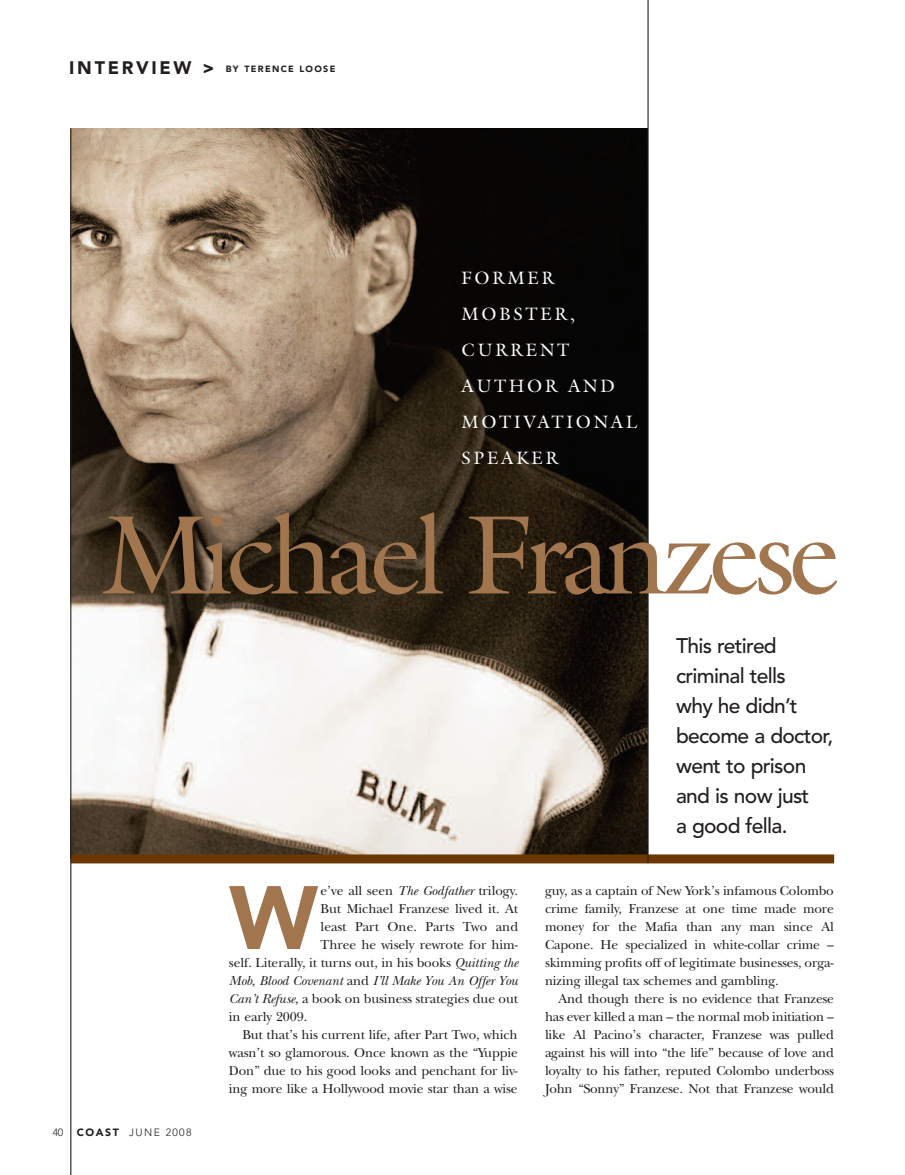
<style>
.page{position:relative;width:905px;height:1175px;background:#fff}
.page>*{position:absolute;margin:0;border:0;box-sizing:border-box;transform-origin:0 0}
.t1{font:112.95px "Galliard";letter-spacing:-.055em;color:#a1754e}
.t2{font:900 88.8px "Avenir";color:#a1754e}
.t3{font:500 21px/30px "Avenir";letter-spacing:-.035em;color:#231f20}
.t4{font:18px/36px "Galliard";letter-spacing:.14em;color:#fff}
.t5{font:13.5px/18px "New Baskerville";letter-spacing:-.01em;color:#231f20;text-align:justify}
.t6{font:italic 13.5px "New Baskerville";letter-spacing:-.005em;color:#231f20}
.t7{font:300 10.5px "Avenir";letter-spacing:.13em;color:#231f20}
.t8{font:900 9px "Avenir";letter-spacing:.15em;color:#231f20}
.s1{font-size:18px}
.s2{font-weight:900}
.s3{font-style:italic}
.s4{font-style:normal}
</style>
<div class="page">
<img style="left:71px;top:128px;width:576px;height:726px">
<div style="left:71px;top:854px;width:763px;height:9px;background:#6d3701"></div>
<hr style="left:70px;top:128px;width:1px;height:1046px;background:#231f20">
<hr style="left:647px;top:0;width:1px;height:863px;background:#231f20">
<p class="t8" style="left:69px;top:65px;width:267px"><span class="s1">INTERVIEW &gt;</span> BY TERENCE LOOSE</p>
<h3 class="t4" style="left:461px;top:260px;width:177px">FORMER<br>MOBSTER,<br>CURRENT<br>AUTHOR AND<br>MOTIVATIONAL<br>SPEAKER</h3>
<h1 class="t1" style="left:101px;top:488px;width:741px">Michael Franzese</h1>
<p class="t7" style="left:53px;top:1127px;width:12px">40</p>
<p class="t7" style="left:77px;top:1127px;width:116px"><span class="s2">COAST</span> JUNE 2008</p>
<h2 class="t2" style="left:229px;top:881px;width:90px">W</h2>
<p class="t5" style="left:320px;top:881px;width:199px">e’ve all seen <span class="s3">The Godfather</span> trilogy.</p>
<p class="t5" style="left:320px;top:899px;width:199px">But Michael Franzese lived it. At</p>
<p class="t5" style="left:320px;top:917px;width:199px">least Part One. Parts Two and</p>
<p class="t5" style="left:320px;top:935px;width:199px">Three he wisely rewrote for him-</p>
<p class="t5" style="left:229px;top:953px;width:291px">self. Literally, it turns out, in his books <span class="s3">Quitting the</span></p>
<p class="t6" style="left:229px;top:972px;width:291px">Mob<span class="s4">,</span> Blood Covenant <span class="s4">and</span> I’ll Make You An Offer You</p>
<p class="t5" style="left:229px;top:989px;width:291px"><span class="s3">Can’t Refuse</span>, a book on business strategies due out</p>
<p class="t5" style="left:229px;top:1007px;width:80px">in early 2009.</p>
<p class="t5" style="left:242px;top:1025px;width:277px">But that’s his current life, after Part Two, which</p>
<p class="t5" style="left:229px;top:1043px;width:290px">wasn’t so glamorous. Once known as the “Yuppie</p>
<p class="t5" style="left:229px;top:1061px;width:290px">Don” due to his good looks and penchant for liv-</p>
<p class="t5" style="left:229px;top:1079px;width:290px">ing more like a Hollywood movie star than a wise</p>
<h3 class="t3" style="left:676px;top:632px;width:159px">This retired criminal tells<br>why he didn’t become a doctor, went to prison and is now just<br>a good fella.</h3>
<p class="t5" style="left:545px;top:881px;width:290px">guy, as a captain of New York’s infamous Colombo crime family, Franzese at one time made more money for the Mafia than any man since Al Capone. He specialized in white-collar crime – skimming profits off of legitimate businesses, orga&shy;nizing illegal tax schemes and gambling.</p>
<p class="t5" style="left:545px;top:989px;width:290px;text-indent:14px">And though there is no evidence that Franzese has ever killed a man – the normal mob initiation – like Al Pacino’s character, Franzese was pulled against his will into “the life” because of love and loyalty to his father, reputed Colombo underboss John “Sonny” Franzese. Not that Franzese would</p>
</div>
